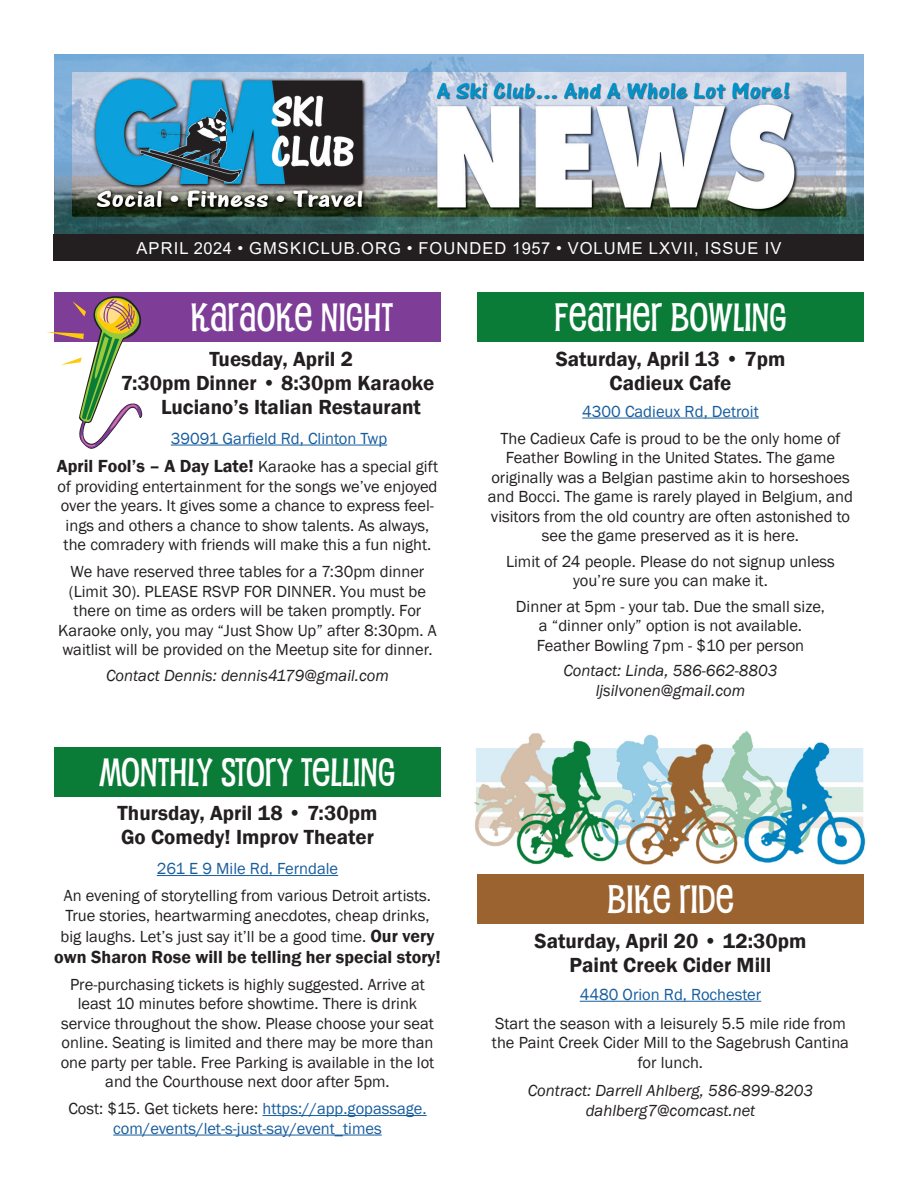
<style>
.page{position:relative;width:918px;height:1188px;background:#fff}
.page>*{position:absolute;margin:0;border:0;box-sizing:border-box;transform-origin:0 0}
.Pupcat_26{font:700 39px "Pupcat Rg";color:#fff}
.Subhead{font:600 21px/24px "Franklin Gothic";color:#231f20;text-align:center}
.Subhead-2{font:600 18px "Franklin Gothic";color:#231f20}
.Subhead-3{font:16.5px/19.5px "Franklin Gothic";color:#231f20;text-align:center}
.Body_Copy_1{font:16.5px/19.5px "Franklin Gothic";color:#231f20;text-align:center}
.Subhead-4{font:16.5px/19.5px "Franklin Gothic";color:#175d9e;text-align:center}
.Contact{font:italic 16.5px/19.5px "Franklin Gothic";color:#231f20;text-align:center}
.t1{font:16.5px "Arial";letter-spacing:.065em;color:#fff}
.Body_Copy_1-2{font:16.5px "Franklin Gothic";color:#175d9e}
.s1{font-weight:600;font-size:18px}
.s2{color:#231f20}
</style>
<div class="page">
<div style="left:54px;top:234px;width:810px;height:27px;background:#231f20"></div>
<img style="left:54px;top:54px;width:810px;height:180px">
<div style="left:477px;top:292px;width:387px;height:50px;background:#0b7c37"></div>
<hr style="left:582px;top:418px;width:177px;height:1px;background:#175d9e">
<div style="left:54px;top:292px;width:387px;height:50px;background:#7e3e98"></div>
<hr style="left:171px;top:445px;width:216px;height:1px;background:#175d9e">
<svg style="left:46px;top:296px;width:97px;height:153px"></svg>
<img style="left:474px;top:731px;width:392px;height:134px">
<div style="left:477px;top:874px;width:387px;height:50px;background:#9a6330"></div>
<hr style="left:580px;top:1001px;width:181px;height:1px;background:#175d9e">
<div style="left:54px;top:747px;width:387px;height:49px;background:#0b7c37"></div>
<hr style="left:157px;top:875px;width:181px;height:1px;background:#175d9e">
<hr style="left:262px;top:1115px;width:165px;height:1px;background:#175d9e">
<hr style="left:113px;top:1135px;width:269px;height:1px;background:#175d9e">
<p class="t1" style="left:137px;top:237px;width:646px">APRIL 2024 • GMSKICLUB.ORG • FOUNDED 1957 • VOLUME LXVII, ISSUE IV</p>
<p class="Pupcat_26" style="left:190px;top:292px;width:204px">KARAOKE NIGHT</p>
<p class="Subhead" style="left:209px;top:347px;width:145px">Tuesday, April 2</p>
<p class="Subhead" style="left:121px;top:371px;width:315px">7:30pm Dinner • 8:30pm Karaoke</p>
<p class="Subhead" style="left:161px;top:395px;width:261px">Luciano’s Italian Restaurant</p>
<p class="Subhead-4" style="left:171px;top:429px;width:218px">39091 Garfield Rd, Clinton Twp</p>
<p class="Subhead-3" style="left:57px;top:457px;width:383px"><span class="s1">April Fool’s – A Day Late!</span> Karaoke has a special gift of providing entertainment for the songs we’ve enjoyed over the years. It gives some a chance to express feel&shy;ings and others a chance to show talents. As always, the comradery with friends will make this a fun night.</p>
<p class="Subhead-3" style="left:58px;top:562px;width:380px">We have reserved three tables for a 7:30pm dinner (Limit 30). PLEASE RSVP FOR DINNER. You must be there on time as orders will be taken promptly. For Karaoke only, you may “Just Show Up” after 8:30pm. A waitlist will be provided on the Meetup site for dinner.</p>
<p class="Contact" style="left:106px;top:666px;width:284px">Contact Dennis: dennis4179@gmail.com</p>
<p class="Pupcat_26" style="left:99px;top:747px;width:298px">MONTHLY STORY TELLING</p>
<p class="Subhead" style="left:118px;top:802px;width:261px;text-align:left">Thursday, April 18 • 7:30pm<br>Go Comedy! Improv Theater</p>
<p class="Subhead-4" style="left:157px;top:859px;width:183px">261 E 9 Mile Rd, Ferndale</p>
<p class="Subhead-3" style="left:64px;top:886px;width:369px;text-align:left">An evening of storytelling from various Detroit artists.<br>True stories, heartwarming anecdotes, cheap drinks,</p>
<p class="Subhead-3" style="left:61px;top:927px;width:375px">big laughs. Let’s just say it’ll be a good time. <span class="s1">Our very</span></p>
<p class="Subhead-2" style="left:54px;top:946px;width:388px">own Sharon Rose will be telling her special story!</p>
<p class="Subhead-3" style="left:61px;top:975px;width:375px">Pre-purchasing tickets is highly suggested. Arrive at least 10 minutes before showtime. There is drink service throughout the show. Please choose your seat online. Seating is limited and there may be more than one party per table. Free Parking is available in the lot and the Courthouse next door after 5pm.</p>
<p class="Subhead-4" style="left:68px;top:1099px;width:360px"><span class="s2">Cost: $15. Get tickets here:</span> https://app.gopassage. com/events/let-s-just-say/event_times</p>
<p class="Pupcat_26" style="left:554px;top:292px;width:234px">FEATHER BOWLING</p>
<p class="Subhead" style="left:556px;top:347px;width:231px">Saturday, April 13 • 7pm<br>Cadieux Cafe</p>
<p class="Subhead-4" style="left:582px;top:402px;width:178px">4300 Cadieux Rd, Detroit</p>
<p class="Subhead-3" style="left:488px;top:429px;width:367px">The Cadieux Cafe is proud to be the only home of Feather Bowling in the United States. The game originally was a Belgian pastime akin to horseshoes and Bocci. The game is rarely played in Belgium, and visitors from the old country are often astonished to see the game preserved as it is here.</p>
<p class="Body_Copy_1" style="left:506px;top:552px;width:330px">Limit of 24 people. Please do not signup unless you’re sure you can make it.</p>
<p class="Body_Copy_1" style="left:516px;top:597px;width:311px">Dinner at 5pm - your tab. Due the small size, a “dinner only” option is not available.<br>Feather Bowling 7pm - $10 per person</p>
<p class="Contact" style="left:563px;top:661px;width:216px">Contact: Linda, 586-662-8803 ljsilvonen@gmail.com</p>
<p class="Pupcat_26" style="left:607px;top:874px;width:129px">BIKE RIDE</p>
<p class="Subhead" style="left:534px;top:929px;width:274px">Saturday, April 20 • 12:30pm<br>Paint Creek Cider Mill</p>
<p class="Body_Copy_1-2" style="left:580px;top:984px;width:183px">4480 Orion Rd, Rochester</p>
<p class="Body_Copy_1" style="left:492px;top:1014px;width:359px">Start the season with a leisurely 5.5 mile ride from the Paint Creek Cider Mill to the Sagebrush Cantina for lunch.</p>
<p class="Contact" style="left:528px;top:1081px;width:287px">Contract: Darrell Ahlberg, 586-899-8203 dahlberg7@comcast.net</p>
</div>
